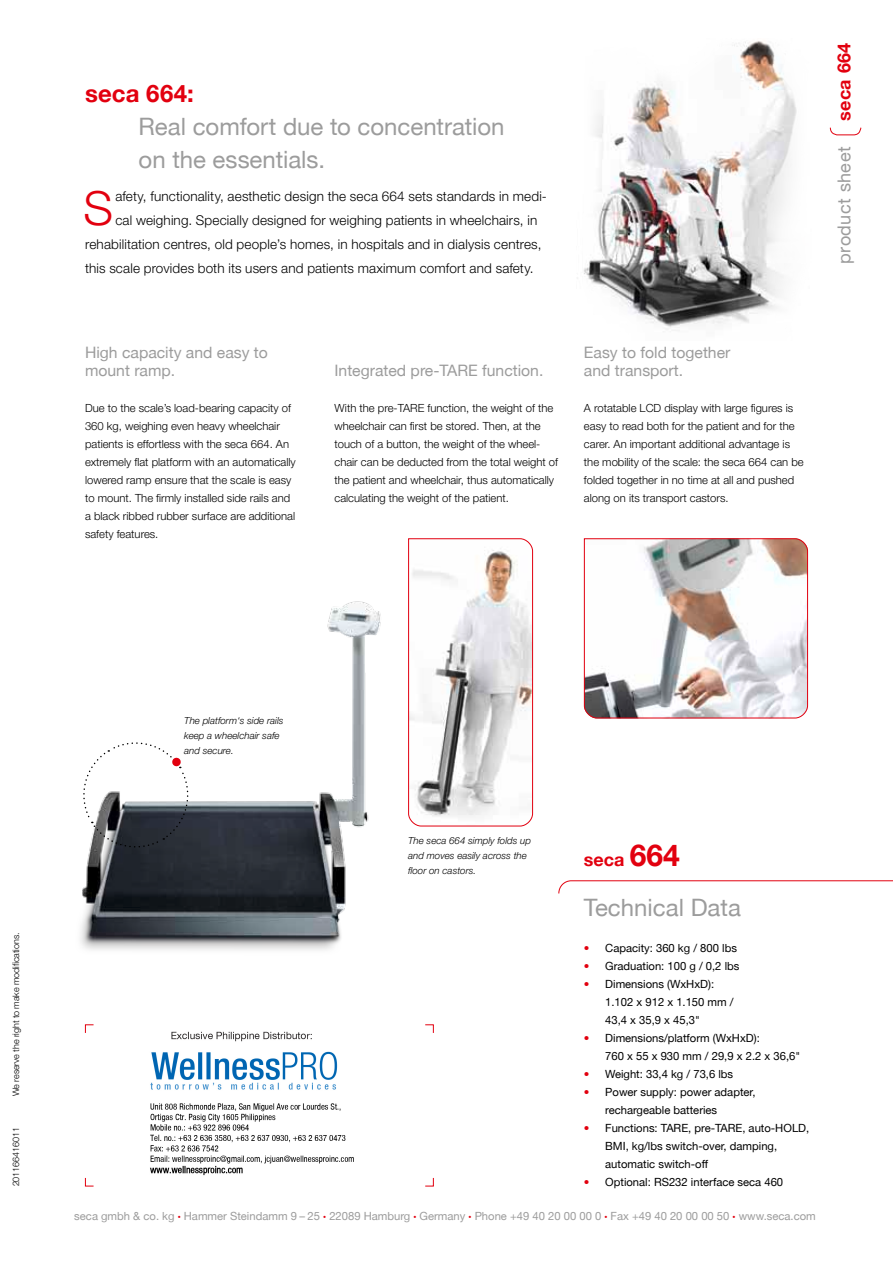
<style>
.page{position:relative;width:893px;height:1263px;background:#fff}
.page>*{position:absolute;margin:0;border:0;box-sizing:border-box;transform-origin:0 0}
.t1{font:300 47.1px "secaglobal";color:#e2000f}
.t2{font:24px/33px "secaglobal";color:#9c9c9c}
.t3{font:700 24px "secaglobal";letter-spacing:.005em;color:#e2000f}
.t4{font:700 18px "secaglobal";letter-spacing:.025em;color:#e2000f}
.t5{font:18px "secaglobal";letter-spacing:.025em;color:#9c9c9c}
.t6{font:15.75px/18px "secaglobal";color:#9c9c9c}
.t7{font:300 13.5px "secaglobal";letter-spacing:.01em;color:#000}
.t8{font:300 11.25px/18px "secaglobal";color:#000}
.t9{font:11.25px/18px "secaglobal";color:#000}
.t10{font:11.25px "secaglobal";color:#9c9c9c}
.t11{font:italic 300 9.75px/15px "secaglobal";color:#000}
.t12{font:300 9px "secaglobal";letter-spacing:-.01em;color:#000}
.s1{font-size:30px}
.s2{color:#e2000f}
.s3{font-size:6px;color:#e2000f}
</style>
<div class="page">
<img style="left:80px;top:601px;width:301px;height:349px">
<img style="left:577px;top:41px;width:220px;height:290px">
<svg style="left:85px;top:1024px;width:9px;height:9px"></svg>
<svg style="left:85px;top:1177px;width:9px;height:10px"></svg>
<svg style="left:425px;top:1177px;width:9px;height:10px"></svg>
<svg style="left:425px;top:1024px;width:9px;height:9px"></svg>
<svg style="left:558px;top:880px;width:335px;height:14px"></svg>
<svg style="left:830px;top:127px;width:31px;height:9px"></svg>
<svg style="left:80px;top:737px;width:114px;height:116px"></svg>
<svg style="left:408px;top:538px;width:125px;height:289px"></svg>
<svg style="left:584px;top:538px;width:224px;height:181px"></svg>
<img style="left:150px;top:1031px;width:204px;height:145px">
<h2 class="t3" style="left:85px;top:80px;width:110px">seca 664:</h2>
<h2 class="t2" style="left:139px;top:110px;width:367px">Real comfort due to concentration on the essentials.</h2>
<h1 class="t1" style="left:83px;top:181px;width:31px">S</h1>
<p class="t7" style="left:115px;top:188px;width:433px">afety, functionality, aesthetic design the seca 664 sets standards in medi-</p>
<p class="t7" style="left:115px;top:212px;width:423px">cal weighing. Specially designed for weighing patients in wheelchairs, in</p>
<p class="t7" style="left:85px;top:236px;width:458px">rehabilitation centres, old people’s homes, in hospitals and in dialysis centres,</p>
<p class="t7" style="left:85px;top:260px;width:450px">this scale provides both its users and patients maximum comfort and safety.</p>
<h3 class="t6" style="left:85px;top:344px;width:184px">High capacity and easy to mount ramp.</h3>
<p class="t8" style="left:85px;top:399px;width:212px">Due to the scale’s load-bearing capacity of 360 kg, weighing even heavy wheelchair patients is effortless with the seca 664. An extremely flat platform with an automatically lowered ramp ensure that the scale is easy to mount. The firmly installed side rails and a black ribbed rubber surface are additional safety features.</p>
<h3 class="t6" style="left:334px;top:362px;width:210px">Integrated pre-TARE function.</h3>
<p class="t8" style="left:334px;top:399px;width:225px">With the pre-TARE function, the weight of the wheelchair can first be stored. Then, at the touch of a button, the weight of the wheel&shy;chair can be deducted from the total weight of the patient and wheelchair, thus automatically calculating the weight of the patient.</p>
<h3 class="t6" style="left:584px;top:344px;width:148px">Easy to fold together and transport.</h3>
<p class="t8" style="left:584px;top:399px;width:221px">A rotatable LCD display with large figures is easy to read both for the patient and for the carer. An important additional advantage is the mobility of the scale: the seca 664 can be folded together in no time at all and pushed along on its transport castors.</p>
<h3 class="t4" style="left:834px;top:121px;width:80px;rotate:-90deg">seca 664</h3>
<h3 class="t5" style="left:834px;top:264px;width:119px;rotate:-90deg">product sheet</h3>
<p class="t12" style="left:11px;top:1096px;width:165px;rotate:-90deg">We reserve the right to make modifications.</p>
<p class="t12" style="left:11px;top:1186px;width:61px;rotate:-90deg">201166416011</p>
<p class="t11" style="left:184px;top:713px;width:101px">The platform‘s side rails keep a wheelchair safe and secure.</p>
<p class="t11" style="left:408px;top:833px;width:124px">The seca 664 simply folds up and moves easily across the floor on castors.</p>
<h3 class="t4" style="left:584px;top:849px;width:97px">seca <span class="s1">664</span></h3>
<h2 class="t2" style="left:584px;top:892px;width:158px">Technical Data</h2>
<p class="t9" style="left:584px;top:939px;width:154px"><span class="s2">•</span> Capacity: 360 kg / 800 lbs</p>
<p class="t9" style="left:584px;top:957px;width:157px"><span class="s2">•</span> Graduation: 100 g / 0,2 lbs</p>
<p class="t9" style="left:605px;top:975px;width:130px;text-indent:-21px"><span class="s2">•</span> Dimensions (WxHxD):<br>1.102 x 912 x 1.150 mm /<br>43,4 x 35,9 x 45,3"</p>
<p class="t9" style="left:605px;top:1029px;width:196px;text-indent:-21px"><span class="s2">•</span> Dimensions/platform (WxHxD):<br>760 x 55 x 930 mm / 29,9 x 2.2 x 36,6"</p>
<p class="t9" style="left:584px;top:1065px;width:151px"><span class="s2">•</span> Weight: 33,4 kg / 73,6 lbs</p>
<p class="t9" style="left:605px;top:1083px;width:152px;text-indent:-21px"><span class="s2">•</span> Power supply: power adapter, rechargeable batteries</p>
<p class="t9" style="left:605px;top:1119px;width:206px;text-indent:-21px"><span class="s2">•</span> Functions: TARE, pre-TARE, auto-HOLD,<br>BMI, kg/lbs switch-over, damping, automatic switch-off</p>
<p class="t9" style="left:584px;top:1173px;width:201px"><span class="s2">•</span> Optional: RS232 interface seca 460</p>
<p class="t10" style="left:74px;top:1210px;width:743px">seca gmbh &amp; co. kg <span class="s3">•</span> Hammer Steindamm 9 – 25 <span class="s3">•</span> 22089 Hamburg <span class="s3">•</span> Germany <span class="s3">•</span> Phone +49 40 20 00 00 0 <span class="s3">•</span> Fax +49 40 20 00 00 50 <span class="s3">•</span> www.seca.com</p>
</div>
